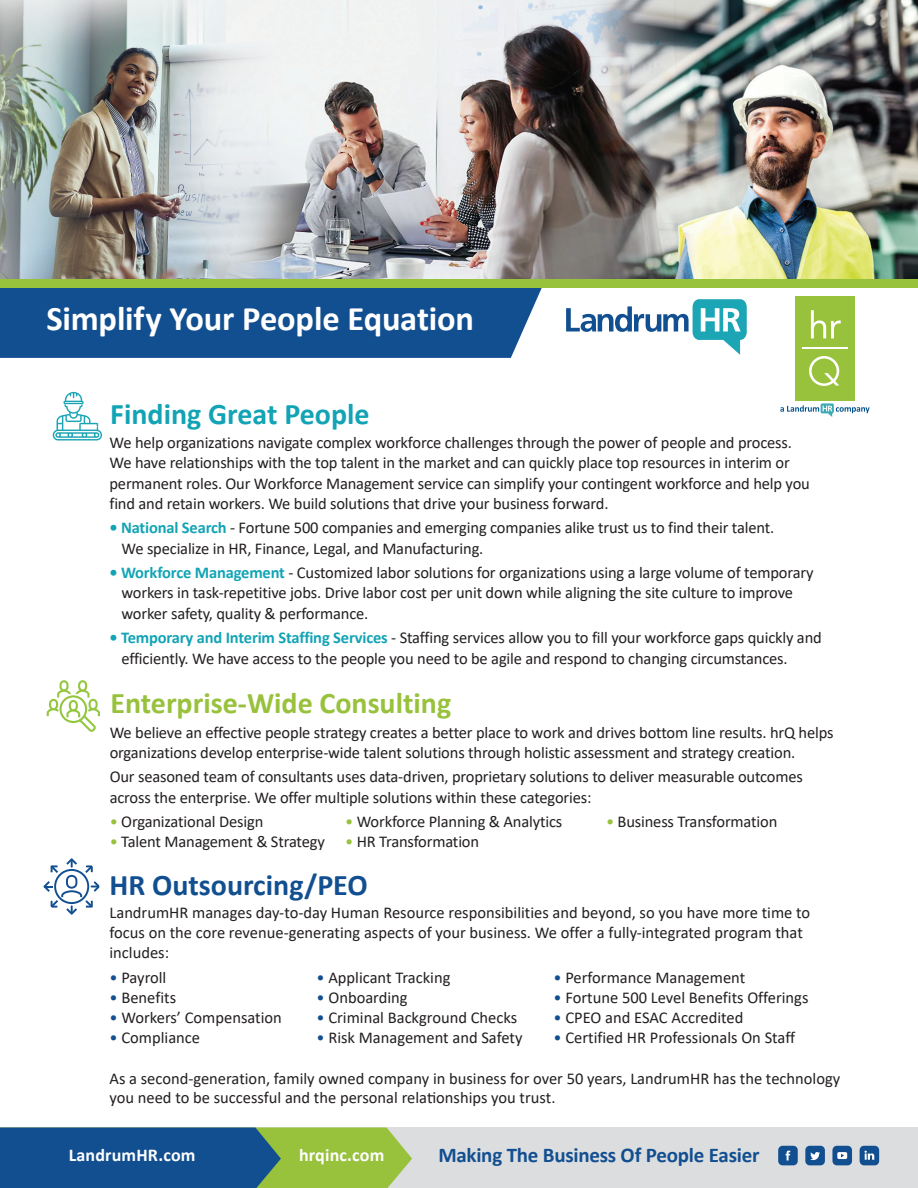
<style>
.page{position:relative;width:918px;height:1188px;background:#fff}
.page>*{position:absolute;margin:0;border:0;box-sizing:border-box;transform-origin:0 0}
.t1{font:700 34.5px "Calibri";letter-spacing:-.005em;color:#fff}
.t2{font:700 30px "Calibri";color:#98c13c}
.t3{font:700 30px "Calibri";color:#12a4b5}
.t4{font:700 30px "Calibri";color:#124f90}
.t5{font:700 21px "Calibri";letter-spacing:-.01em;color:#124f90}
.t6{font:700 18px "Calibri";letter-spacing:.01em;color:#fff}
.t7{font:16.5px/20.2px "Calibri";letter-spacing:-.01em;color:#231f20}
.s1{font-weight:700;color:#12a4b5}
.s2{color:#98c13c}
.s3{color:#124f90}
</style>
<div class="page">
<img style="left:0;top:0;width:918px;height:279px">
<div style="left:0;top:288px;width:542px;height:70px;background:#124f90"></div>
<svg style="left:566px;top:299px;width:181px;height:56px"></svg>
<svg style="left:44px;top:858px;width:56px;height:57px"></svg>
<div style="left:0;top:1128px;width:918px;height:60px;background:#dcdddf"></div>
<svg style="left:778px;top:1146px;width:20px;height:19px"></svg>
<svg style="left:860px;top:1146px;width:19px;height:19px"></svg>
<svg style="left:805px;top:1146px;width:20px;height:19px"></svg>
<svg style="left:832px;top:1146px;width:20px;height:19px"></svg>
<svg style="left:53px;top:392px;width:49px;height:49px"></svg>
<div style="left:795px;top:296px;width:60px;height:104px;background:#99c23c"></div>
<hr style="left:802px;top:348px;width:46px;height:1px;background:#fff">
<svg style="left:811px;top:310px;width:30px;height:28px"></svg>
<svg style="left:809px;top:356px;width:30px;height:30px"></svg>
<svg style="left:780px;top:403px;width:90px;height:14px"></svg>
<svg style="left:47px;top:680px;width:53px;height:52px"></svg>
<svg style="left:0;top:1128px;width:412px;height:60px;background:#427777"></svg>
<div style="left:0;top:279px;width:918px;height:9px;background:#98c13c"></div>
<h1 class="t1" style="left:46px;top:294px;width:429px">Simplify Your People Equation</h1>
<h2 class="t3" style="left:110px;top:393px;width:261px">Finding Great People</h2>
<p class="t7" style="left:110px;top:432px;width:702px">We help organizations navigate complex workforce challenges through the power of people and process.<br>We have relationships with the top talent in the market and can quickly place top resources in interim or permanent roles. Our Workforce Management service can simplify your contingent workforce and help you find and retain workers. We build solutions that drive your business forward.</p>
<p class="t7" style="left:121px;top:517px;width:654px;text-indent:-12px"><span class="s1">• National Search</span> - Fortune 500 companies and emerging companies alike trust us to find their talent.<br>We specialize in HR, Finance, Legal, and Manufacturing.</p>
<p class="t7" style="left:121px;top:562px;width:694px;text-indent:-12px"><span class="s1">• Workforce Management</span> - Customized labor solutions for organizations using a large volume of temporary workers in task-repetitive jobs. Drive labor cost per unit down while aligning the site culture to improve worker safety, quality &amp; performance.</p>
<p class="t7" style="left:121px;top:627px;width:702px;text-indent:-12px"><span class="s1">• Temporary and Interim Staffing Services</span> - Staffing services allow you to fill your workforce gaps quickly and efficiently. We have access to the people you need to be agile and respond to changing circumstances.</p>
<h2 class="t2" style="left:110px;top:682px;width:342px">Enterprise-Wide Consulting</h2>
<p class="t7" style="left:110px;top:722px;width:725px">We believe an effective people strategy creates a better place to work and drives bottom line results. hrQ helps organizations develop enterprise-wide talent solutions through holistic assessment and strategy creation.</p>
<p class="t7" style="left:110px;top:766px;width:695px">Our seasoned team of consultants uses data-driven, proprietary solutions to deliver measurable outcomes across the enterprise. We offer multiple solutions within these categories:</p>
<p class="t7" style="left:110px;top:811px;width:155px"><span class="s2">•</span> Organizational Design</p>
<p class="t7" style="left:345px;top:811px;width:219px"><span class="s2">•</span> Workforce Planning &amp; Analytics</p>
<p class="t7" style="left:606px;top:811px;width:173px"><span class="s2">•</span> Business Transformation</p>
<p class="t7" style="left:110px;top:831px;width:371px"><span class="s2">•</span> Talent Management &amp; Strategy <span class="s2">•</span> HR Transformation</p>
<h2 class="t4" style="left:110px;top:864px;width:260px">HR Outsourcing/PEO</h2>
<p class="t7" style="left:110px;top:902px;width:702px">LandrumHR manages day-to-day Human Resource responsibilities and beyond, so you have more time to focus on the core revenue-generating aspects of your business. We offer a fully-integrated program that includes:</p>
<p class="t7" style="left:110px;top:967px;width:58px"><span class="s3">•</span> Payroll</p>
<p class="t7" style="left:316px;top:967px;width:135px"><span class="s3">•</span> Applicant Tracking</p>
<p class="t7" style="left:553px;top:967px;width:193px"><span class="s3">•</span> Performance Management</p>
<p class="t7" style="left:110px;top:987px;width:68px"><span class="s3">•</span> Benefits</p>
<p class="t7" style="left:316px;top:987px;width:93px"><span class="s3">•</span> Onboarding</p>
<p class="t7" style="left:553px;top:987px;width:256px"><span class="s3">•</span> Fortune 500 Level Benefits Offerings</p>
<p class="t7" style="left:110px;top:1007px;width:174px"><span class="s3">•</span> Workers’ Compensation</p>
<p class="t7" style="left:316px;top:1007px;width:202px"><span class="s3">•</span> Criminal Background Checks</p>
<p class="t7" style="left:553px;top:1007px;width:191px"><span class="s3">•</span> CPEO and ESAC Accredited</p>
<p class="t7" style="left:110px;top:1027px;width:92px"><span class="s3">•</span> Compliance</p>
<p class="t7" style="left:316px;top:1027px;width:208px"><span class="s3">•</span> Risk Management and Safety</p>
<p class="t7" style="left:553px;top:1027px;width:243px"><span class="s3">•</span> Certified HR Professionals On Staff</p>
<p class="t7" style="left:110px;top:1068px;width:732px;line-height:19.5px">As a second-generation, family owned company in business for over 50 years, LandrumHR has the technology you need to be successful and the personal relationships you trust.</p>
<p class="t6" style="left:69px;top:1142px;width:128px">LandrumHR.com</p>
<p class="t6" style="left:299px;top:1142px;width:87px">hrqinc.com</p>
<p class="t5" style="left:438px;top:1140px;width:323px">Making The Business Of People Easier</p>
</div>
